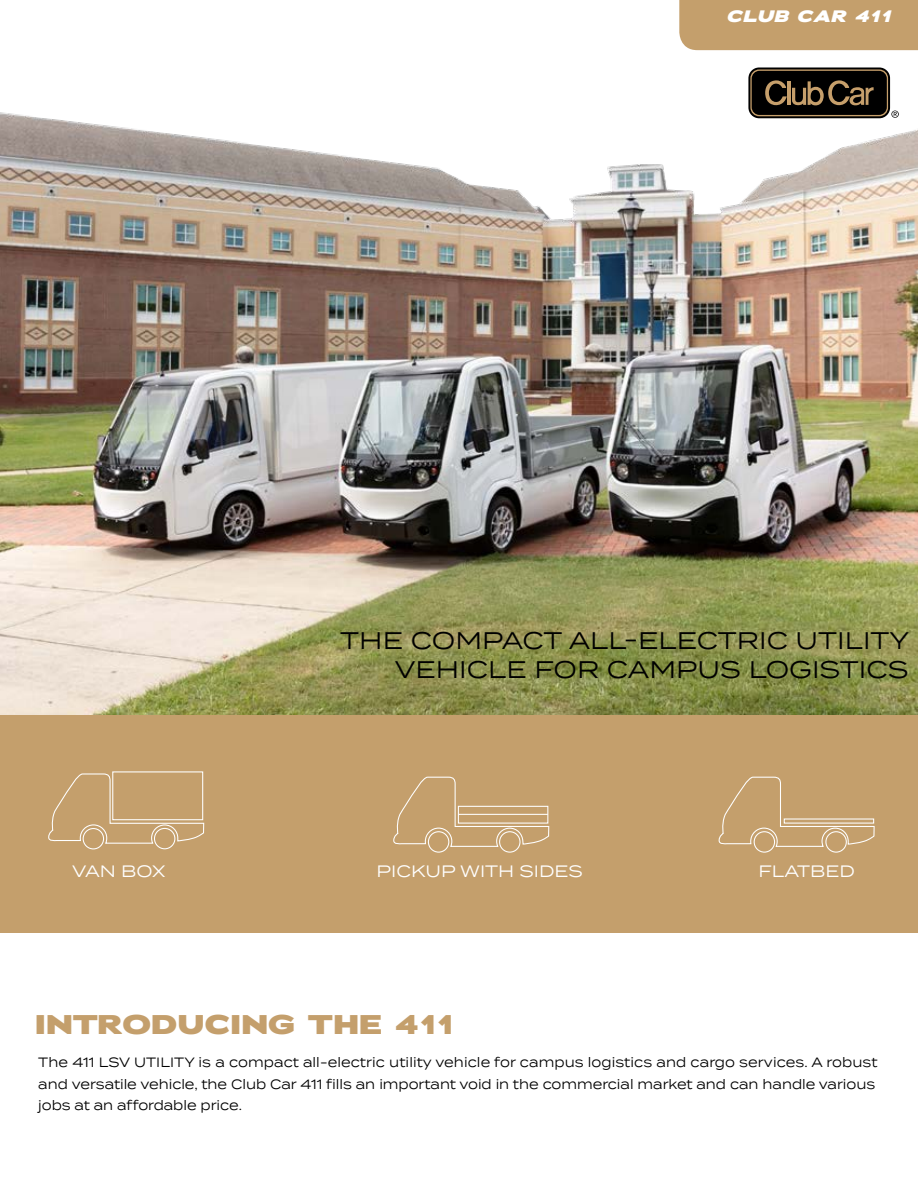
<style>
.page{position:relative;width:918px;height:1188px;background:#fff}
.page>*{position:absolute;margin:0;border:0;box-sizing:border-box;transform-origin:0 0}
.t1{font:800 27px "Adrianna Extended";color:#c49f6c}
.t2{font:24px/28.8px "Termina";color:#000;text-align:right}
.t3{font:16.5px "Termina";color:#fff}
.t4{font:italic 800 16.5px "Adrianna Extended";letter-spacing:.04em;color:#fff}
.t5{font:13.5px/21.8px "Termina";letter-spacing:-.005em;color:#000;scale:.95 1}
</style>
<div class="page">
<img style="left:0;top:112px;width:918px;height:604px">
<div style="left:748px;top:68px;width:142px;height:50px;border:1px solid #bfbfbf;border-radius:11px"></div>
<svg style="left:750px;top:69px;width:149px;height:49px;background:#383026"></svg>
<div style="left:679px;top:0;width:239px;height:50px;background:#c49f6c"></div>
<div style="left:0;top:716px;width:918px;height:217px;background:#c49f6c"></div>
<div style="left:112px;top:771px;width:91px;height:49px;border:1px solid #fff"></div>
<div style="left:154px;top:828px;width:21px;height:21px;border:1px solid #fff;border-radius:50%"></div>
<div style="left:83px;top:828px;width:21px;height:21px;border:1px solid #fff;border-radius:50%"></div>
<svg style="left:48px;top:773px;width:157px;height:71px"></svg>
<svg style="left:393px;top:776px;width:157px;height:77px"></svg>
<hr style="left:458px;top:814px;width:90px;height:1px;background:#fff">
<svg style="left:718px;top:776px;width:157px;height:71px"></svg>
<div style="left:754px;top:831px;width:21px;height:22px;border:1px solid #fff;border-radius:50%"></div>
<div style="left:825px;top:831px;width:22px;height:22px;border:1px solid #fff;border-radius:50%"></div>
<div style="left:784px;top:818px;width:90px;height:6px;border:1px solid #fff"></div>
<p class="t4" style="left:726px;top:6px;width:167px">CLUB CAR 411</p>
<h2 class="t2" style="left:340px;top:625px;width:570px">THE COMPACT ALL-ELECTRIC UTILITY<br>VEHICLE FOR CAMPUS LOGISTICS</h2>
<p class="t3" style="left:72px;top:859px;width:95px">VAN BOX</p>
<p class="t3" style="left:376px;top:859px;width:208px">PICKUP WITH SIDES</p>
<p class="t3" style="left:758px;top:859px;width:98px">FLATBED</p>
<h1 class="t1" style="left:35px;top:1007px;width:421px">INTRODUCING THE 411</h1>
<p class="t5" style="left:38px;top:1051px;width:885px">The 411 LSV UTILITY is a compact all-electric utility vehicle for campus logistics and cargo services. A robust and versatile vehicle, the Club Car 411 fills an important void in the commercial market and can handle various jobs at an affordable price.</p>
</div>
